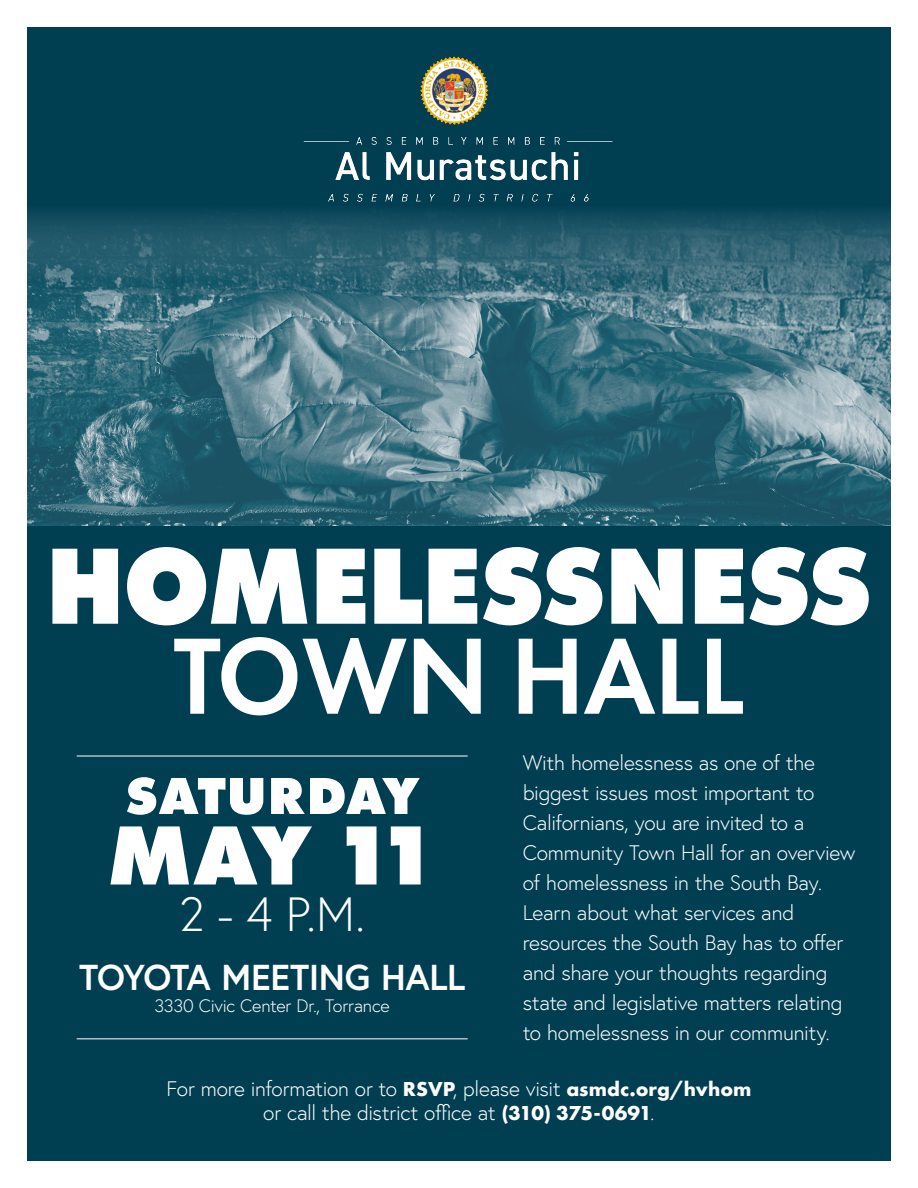
<style>
.page{position:relative;width:918px;height:1188px;background:#fff}
.page>*{position:absolute;margin:0;border:0;box-sizing:border-box;transform-origin:0 0}
.t1{font:800 112.5px "Futura PT";letter-spacing:-.02em;color:#fff;scale:.95 1}
.t2{font:600 112.5px "Futura PT";letter-spacing:-.01em;color:#fff;scale:.95 1}
.t3{font:800 87px "Futura PT";color:#fff}
.t4{font:800 54px "Futura PT";letter-spacing:.01em;color:#fff}
.t5{font:300 48px "Europa";color:#fff}
.t6{font:700 36px "Europa";letter-spacing:-.015em;color:#fff}
.t7{font:300 21px/30px "Europa";letter-spacing:-.01em;color:#fff;text-align:center}
.t8{font:300 18px "Europa";letter-spacing:-.01em;color:#fff}
.s1{font-family:"Futura PT";font-weight:700}
</style>
<div class="page">
<div style="left:27px;top:27px;width:864px;height:1134px;background:#003e52"></div>
<img style="left:27px;top:318px;width:864px;height:208px">
<img style="left:27px;top:210px;width:864px;height:108px">
<img style="left:249px;top:56px;width:420px;height:160px">
<hr style="left:77px;top:756px;width:391px;height:1px;background:#fff">
<hr style="left:77px;top:1038px;width:391px;height:1px;background:#fff">
<p class="t1" style="left:45px;top:514px;width:872px">HOMELESSNESS</p>
<p class="t2" style="left:174px;top:606px;width:602px">TOWN HALL</p>
<p class="t7" style="left:523px;top:747px;width:334px;text-align:left">With homelessness as one of the biggest issues most important to Californians, you are invited to a Community Town Hall for an overview of homelessness in the South Bay.<br>Learn about what services and resources the South Bay has to offer and share your thoughts regarding state and legislative matters relating to homelessness in our community.</p>
<p class="t4" style="left:125px;top:762px;width:296px">SATURDAY</p>
<p class="t3" style="left:107px;top:800px;width:332px">MAY 11</p>
<p class="t5" style="left:179px;top:884px;width:188px">2 - 4 P.M.</p>
<p class="t6" style="left:79px;top:953px;width:387px">TOYOTA MEETING HALL</p>
<p class="t8" style="left:154px;top:994px;width:237px">3330 Civic Center Dr., Torrance</p>
<p class="t7" style="left:166px;top:1077px;width:587px;line-height:24px">For more information or to <span class="s1">RSVP</span>, please visit <span class="s1">asmdc.org/hvhom </span>or call the district office at <span class="s1">(310) 375-0691</span>.</p>
</div>
